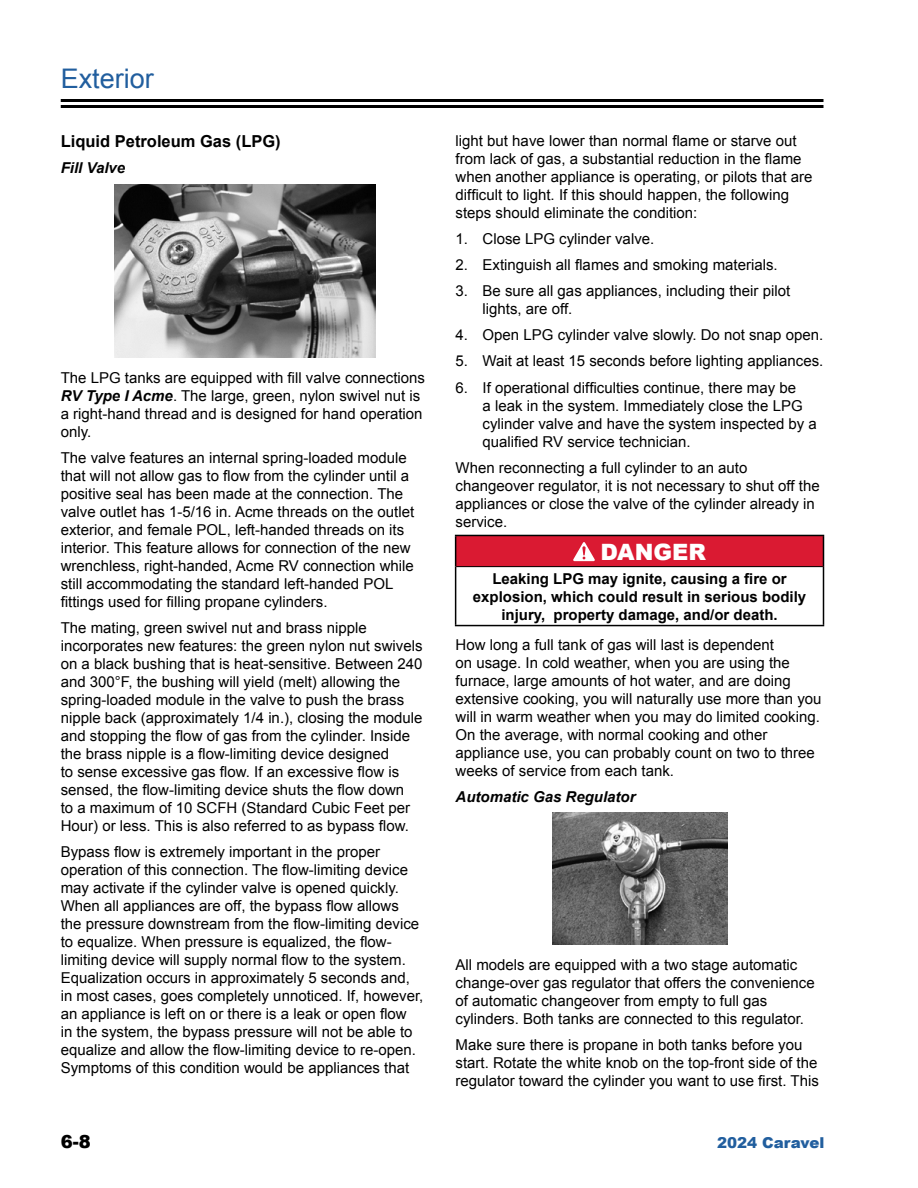
<style>
.page{position:relative;width:918px;height:1188px;background:#fff}
.page>*{position:absolute;margin:0;border:0;box-sizing:border-box;transform-origin:0 0}
.t1{font:27px "Arial";color:#215e9e}
.t2{font:900 22.5px "Arial";color:#fff}
.t3{font:900 18px "Arial";color:#000}
.t4{font:700 16.5px "Arial";color:#000}
.t5{font:15px/18px "Arial";color:#000}
.t6{font:700 15px/18px "Arial";color:#000;text-align:center}
.t7{font:italic 700 15px "Arial";color:#000}
.t8{font:900 15px "Arial";color:#215e9e}
.s1{font-weight:700;font-style:italic}
</style>
<div class="page">
<hr style="left:61px;top:105px;width:763px;height:3px;background:#000">
<hr style="left:61px;top:99px;width:763px;height:3px;background:#000">
<img style="left:114px;top:184px;width:262px;height:173px">
<div style="left:456px;top:535px;width:368px;height:32px;background:#da1a32"></div>
<hr style="left:455px;top:535px;width:369px;height:1px;background:#000">
<hr style="left:455px;top:536px;width:1px;height:31px;background:#000">
<hr style="left:823px;top:536px;width:1px;height:31px;background:#000">
<hr style="left:455px;top:567px;width:1px;height:58px;background:#000">
<hr style="left:823px;top:567px;width:1px;height:58px;background:#000">
<hr style="left:455px;top:625px;width:369px;height:1px;background:#000">
<hr style="left:456px;top:566px;width:367px;height:1px;background:#000">
<svg style="left:573px;top:542px;width:22px;height:19px"></svg>
<img style="left:552px;top:813px;width:175px;height:131px">
<h1 class="t1" style="left:61px;top:61px;width:95px">Exterior</h1>
<p class="t4" style="left:61px;top:130px;width:222px">Liquid Petroleum Gas (LPG)</p>
<p class="t7" style="left:61px;top:158px;width:66px">Fill Valve</p>
<p class="t5" style="left:61px;top:369px;width:366px">The LPG tanks are equipped with fill valve connections <span class="s1">RV Type I Acme</span>. The large, green, nylon swivel nut is a right-hand thread and is designed for hand operation only.</p>
<p class="t5" style="left:61px;top:449px;width:355px">The valve features an internal spring-loaded module that will not allow gas to flow from the cylinder until a positive seal has been made at the connection. The valve outlet has 1-5/16 in. Acme threads on the outlet exterior, and female POL, left-handed threads on its interior. This feature allows for connection of the new wrenchless, right-handed, Acme RV connection while still accommodating the standard left-handed POL fittings used for filling propane cylinders.</p>
<p class="t5" style="left:61px;top:619px;width:363px">The mating, green swivel nut and brass nipple incorporates new features: the green nylon nut swivels on a black bushing that is heat-sensitive. Between 240 and 300°F, the bushing will yield (melt) allowing the spring-loaded module in the valve to push the brass nipple back (approximately 1/4 in. ), closing the module and stopping the flow of gas from the cylinder. Inside the brass nipple is a flow-limiting device designed<br>to sense excessive gas flow. If an excessive flow is sensed, the flow-limiting device shuts the flow down<br>to a maximum of 10 SCFH (Standard Cubic Feet per Hour) or less. This is also referred to as bypass flow.</p>
<p class="t5" style="left:61px;top:843px;width:364px">Bypass flow is extremely important in the proper operation of this connection. The flow-limiting device may activate if the cylinder valve is opened quickly.<br>When all appliances are off, the bypass flow allows the pressure downstream from the flow-limiting device to equalize. When pressure is equalized, the flow&shy;limiting device will supply normal flow to the system.<br>Equalization occurs in approximately 5 seconds and, in most cases, goes completely unnoticed. If, however, an appliance is left on or there is a leak or open flow<br>in the system, the bypass pressure will not be able to equalize and allow the flow-limiting device to re-open.<br>Symptoms of this condition would be appliances that</p>
<p class="t5" style="left:456px;top:132px;width:358px">light but have lower than normal flame or starve out from lack of gas, a substantial reduction in the flame when another appliance is operating, or pilots that are difficult to light. If this should happen, the following steps should eliminate the condition:</p>
<p class="t5" style="left:456px;top:230px;width:198px">1. Close LPG cylinder valve.</p>
<p class="t5" style="left:456px;top:256px;width:324px">2. Extinguish all flames and smoking materials.</p>
<p class="t5" style="left:483px;top:282px;width:309px;text-indent:-27px">3. Be sure all gas appliances, including their pilot lights, are off.</p>
<p class="t5" style="left:456px;top:326px;width:367px">4. Open LPG cylinder valve slowly. Do not snap open.</p>
<p class="t5" style="left:456px;top:352px;width:367px">5. Wait at least 15 seconds before lighting appliances.</p>
<p class="t5" style="left:483px;top:378px;width:336px;text-indent:-27px">6. If operational difficulties continue, there may be<br>a leak in the system. Immediately close the LPG cylinder valve and have the system inspected by a qualified RV service technician.</p>
<p class="t5" style="left:456px;top:459px;width:366px">When reconnecting a full cylinder to an auto changeover regulator, it is not necessary to shut off the appliances or close the valve of the cylinder already in service.</p>
<h2 class="t2" style="left:601px;top:536px;width:107px">DANGER</h2>
<p class="t6" style="left:473px;top:570px;width:335px">Leaking LPG may ignite, causing a fire or explosion, which could result in serious bodily injury, property damage, and/or death.</p>
<p class="t5" style="left:456px;top:636px;width:367px">How long a full tank of gas will last is dependent<br>on usage. In cold weather, when you are using the furnace, large amounts of hot water, and are doing extensive cooking, you will naturally use more than you will in warm weather when you may do limited cooking.<br>On the average, with normal cooking and other appliance use, you can probably count on two to three weeks of service from each tank.</p>
<p class="t7" style="left:456px;top:787px;width:182px">Automatic Gas Regulator</p>
<p class="t5" style="left:456px;top:956px;width:361px">All models are equipped with a two stage automatic change-over gas regulator that offers the convenience of automatic changeover from empty to full gas cylinders. Both tanks are connected to this regulator.</p>
<p class="t5" style="left:456px;top:1036px;width:365px">Make sure there is propane in both tanks before you start. Rotate the white knob on the top-front side of the regulator toward the cylinder you want to use first. This</p>
<p class="t3" style="left:61px;top:1128px;width:32px">6-8</p>
<p class="t8" style="left:717px;top:1131px;width:109px">2024 Caravel</p>
</div>
